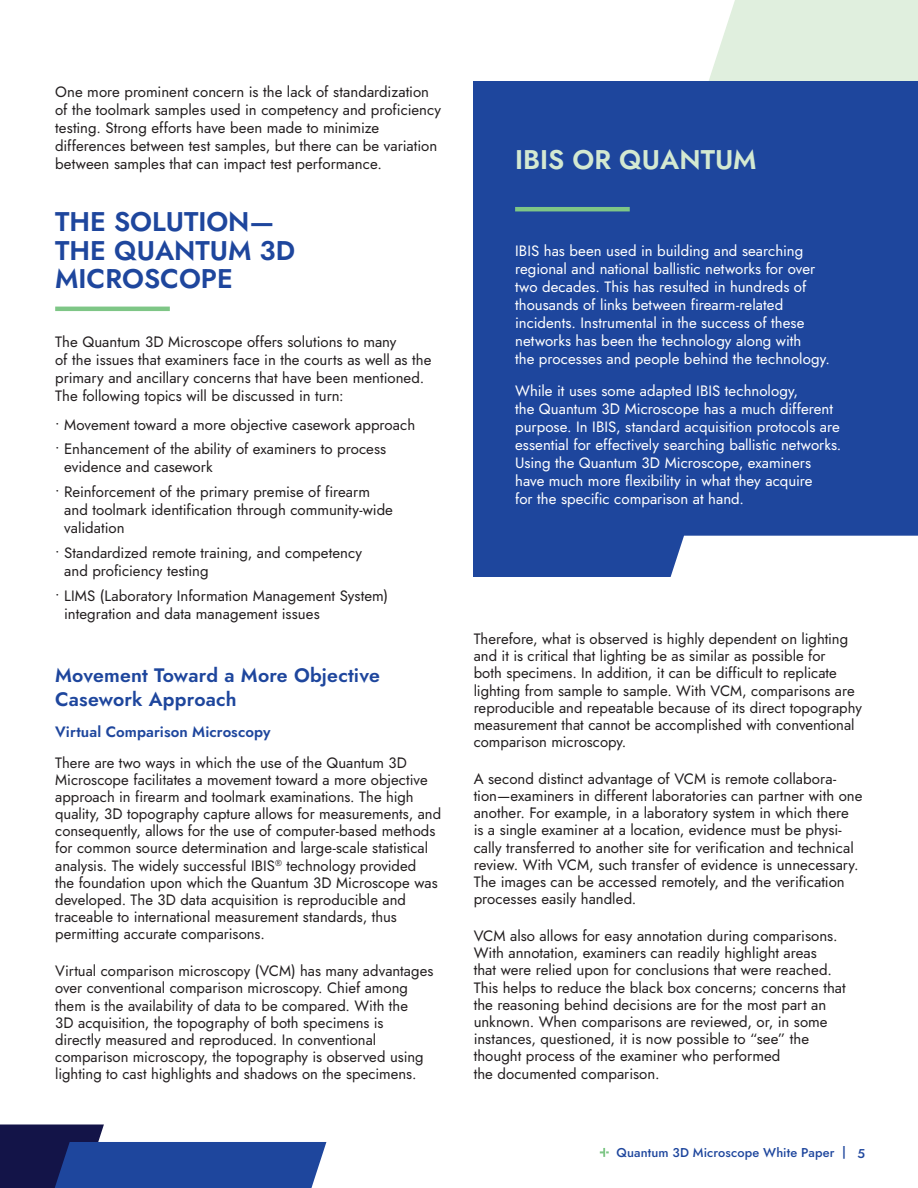
<style>
.page{position:relative;width:918px;height:1188px;background:#fff}
.page>*{position:absolute;margin:0;border:0;box-sizing:border-box;transform-origin:0 0}
.t1{font:600 27px/28.5px "Jost";color:#1e469d}
.t2{font:600 27px "Jost";color:#d4e9d1}
.t3{font:600 19.5px/23.4px "Jost";letter-spacing:.01em;color:#1e469d}
.t4{font:15px/17.1px "Jost";color:#231f20}
.t5{font:15px/18px "Jost";color:#fff}
.t6{font:600 15px "Jost";letter-spacing:.005em;color:#1e469d}
.t7{font:500 12.75px "Jost";letter-spacing:.01em;color:#1e469d}
</style>
<div class="page">
<div style="left:474px;top:81px;width:444px;height:495px;background:#1e469d"></div>
<hr style="left:515px;top:207px;width:115px;height:4px;background:#7ec686">
<svg style="left:0;top:1125px;width:326px;height:63px"></svg>
<hr style="left:55px;top:307px;width:115px;height:4px;background:#7ec686">
<div style="left:709px;top:0;width:209px;height:81px;background:#e0efde"></div>
<svg style="left:658px;top:536px;width:260px;height:41px;background:#edf0f7"></svg>
<svg style="left:600px;top:1148px;width:9px;height:9px"></svg>
<p class="t4" style="left:55px;top:83px;width:387px;line-height:18px">One more prominent concern is the lack of standardization of the toolmark samples used in competency and proficiency testing. Strong efforts have been made to minimize differences between test samples, but there can be variation between samples that can impact test performance.</p>
<p class="t1" style="left:55px;top:208px;width:241px">THE SOLUTION—<br>THE QUANTUM 3D<br>MICROSCOPE</p>
<p class="t4" style="left:55px;top:333px;width:378px;line-height:18px">The Quantum 3D Microscope offers solutions to many<br>of the issues that examiners face in the courts as well as the primary and ancillary concerns that have been mentioned.<br>The following topics will be discussed in turn:</p>
<p class="t4" style="left:55px;top:416px;width:362px">• Movement toward a more objective casework approach</p>
<p class="t4" style="left:64px;top:440px;width:324px;line-height:18px;text-indent:-9px">• Enhancement of the ability of examiners to process evidence and casework</p>
<p class="t4" style="left:64px;top:483px;width:330px;line-height:18px;text-indent:-9px">• Reinforcement of the primary premise of firearm and toolmark identification through community-wide validation</p>
<p class="t4" style="left:64px;top:544px;width:299px;line-height:18px;text-indent:-9px">• Standardized remote training, and competency and proficiency testing</p>
<p class="t4" style="left:64px;top:586px;width:325px;line-height:18px;text-indent:-9px">• LIMS (Laboratory Information Management System) integration and data management issues</p>
<p class="t3" style="left:55px;top:664px;width:326px">Movement Toward a More Objective<br>Casework Approach</p>
<p class="t6" style="left:55px;top:722px;width:217px">Virtual Comparison Microscopy</p>
<p class="t4" style="left:55px;top:754px;width:387px">There are two ways in which the use of the Quantum 3D Microscope facilitates a movement toward a more objective approach in firearm and toolmark examinations. The high quality, 3D topography capture allows for measurements, and consequently, allows for the use of computer-based methods for common source determination and large-scale statistical analysis. The widely successful IBIS<sup>®</sup> technology provided<br>the foundation upon which the Quantum 3D Microscope was developed. The 3D data acquisition is reproducible and traceable to international measurement standards, thus permitting accurate comparisons.</p>
<p class="t4" style="left:55px;top:963px;width:380px">Virtual comparison microscopy (VCM) has many advantages over conventional comparison microscopy. Chief among them is the availability of data to be compared. With the<br>3D acquisition, the topography of both specimens is<br>directly measured and reproduced. In conventional comparison microscopy, the topography is observed using lighting to cast highlights and shadows on the specimens.</p>
<p class="t2" style="left:515px;top:141px;width:243px">IBIS OR QUANTUM</p>
<p class="t5" style="left:515px;top:242px;width:316px">IBIS has been used in building and searching regional and national ballistic networks for over two decades. This has resulted in hundreds of thousands of links between firearm-related incidents. Instrumental in the success of these networks has been the technology along with<br>the processes and people behind the technology.</p>
<p class="t5" style="left:515px;top:382px;width:328px">While it uses some adapted IBIS technology,<br>the Quantum 3D Microscope has a much different purpose. In IBIS, standard acquisition protocols are essential for effectively searching ballistic networks.<br>Using the Quantum 3D Microscope, examiners have much more flexibility in what they acquire<br>for the specific comparison at hand.</p>
<p class="t4" style="left:474px;top:631px;width:390px">Therefore, what is observed is highly dependent on lighting and it is critical that lighting be as similar as possible for<br>both specimens. In addition, it can be difficult to replicate lighting from sample to sample. With VCM, comparisons are reproducible and repeatable because of its direct topography measurement that cannot be accomplished with conventional comparison microscopy.</p>
<p class="t4" style="left:474px;top:771px;width:390px">A second distinct advantage of VCM is remote collabora&shy;tion—examiners in different laboratories can partner with one another. For example, in a laboratory system in which there<br>is a single examiner at a location, evidence must be physi&shy;cally transferred to another site for verification and technical review. With VCM, such transfer of evidence is unnecessary.<br>The images can be accessed remotely, and the verification processes easily handled.</p>
<p class="t4" style="left:474px;top:928px;width:374px">VCM also allows for easy annotation during comparisons.<br>With annotation, examiners can readily highlight areas<br>that were relied upon for conclusions that were reached.<br>This helps to reduce the black box concerns; concerns that the reasoning behind decisions are for the most part an unknown. When comparisons are reviewed, or, in some instances, questioned, it is now possible to “see” the thought process of the examiner who performed<br>the documented comparison.</p>
<p class="t7" style="left:617px;top:1144px;width:250px">Quantum 3D Microscope White Paper | 5</p>
</div>
